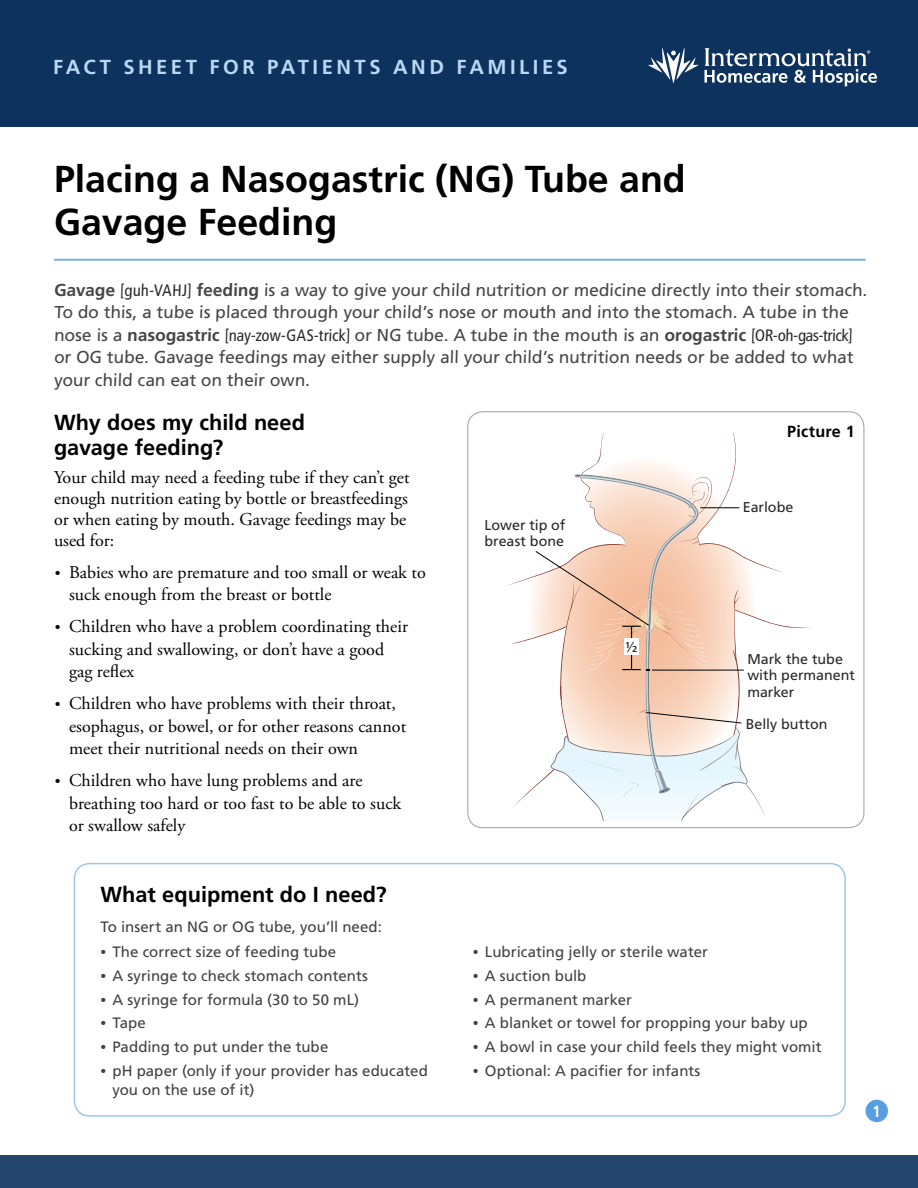
<style>
.page{position:relative;width:918px;height:1188px;background:#fff}
.page>*{position:absolute;margin:0;border:0;box-sizing:border-box;transform-origin:0 0}
.Title__h1{font:700 37.5px/43.5px "Frutiger LT Std";color:#000}
.Level_1{font:700 21.75px/24.8px "Frutiger LT Std";color:#000}
.t1{font:700 20.25px "Frutiger LT Std";letter-spacing:.17em;color:#bad7f3}
.Main_tight_1{font:18px/22.5px "Adobe Garamond Pro";color:#000}
.Opening_paragraph{font:17.25px/22.5px "Frutiger LT Std";letter-spacing:-.015em;color:#464547}
.Opening_paragraph-2{font:condensed 16.5px "Frutiger LT Std";color:#292829}
.Title__h1-2{font:700 16.2px "Frutiger LT Std";letter-spacing:.02em;color:#000}
.t2{font:700 condensed 16.2px "Frutiger LT Std";color:#fff}
.Main_table{font:15px/19.2px "Frutiger LT Std";letter-spacing:.005em;color:#414042}
.Illustration_labels{font:14.25px/16.5px "Frutiger LT Std";color:#292829}
.s1{font-weight:700}
.s2{font-stretch:condensed;font-size:16.5px;color:#292829}
.s3{font-stretch:normal;font-size:17.25px;color:#464547}
.s4{font-weight:700;font-stretch:normal;font-size:17.25px;color:#464547}
.s5{font-size:15px}
.s6{font-family:"Adobe Garamond Pro"}
</style>
<div class="page">
<div style="left:866px;top:1100px;width:22px;height:22px;background:#589ee3;border-radius:50%"></div>
<div style="left:0;top:0;width:918px;height:127px;background:#0d325e"></div>
<div style="left:0;top:1156px;width:918px;height:32px;background:#25476e"></div>
<svg style="left:648px;top:48px;width:50px;height:35px"></svg>
<svg style="left:704px;top:48px;width:173px;height:38px"></svg>
<hr style="left:54px;top:259px;width:812px;height:2px;background:#6baae6">
<div style="left:74px;top:863px;width:772px;height:254px;border:2px solid #9cc6ee;border-radius:15px"></div>
<svg style="left:507px;top:433px;width:304px;height:388px"></svg>
<hr style="left:631px;top:626px;width:1px;height:43px;background:#000">
<div style="left:624px;top:638px;width:15px;height:16px;background:#fff"></div>
<hr style="left:700px;top:507px;width:39px;height:1px;background:#000">
<hr style="left:652px;top:670px;width:92px;height:1px;background:#000">
<p class="t1" style="left:53px;top:55px;width:516px">FACT SHEET FOR PATIENTS AND FAMILIES</p>
<p class="Title__h1" style="left:54px;top:157px;width:633px">Placing a Nasogastric (NG) Tube and<br>Gavage Feeding</p>
<p class="Opening_paragraph" style="left:54px;top:278px;width:816px"><span class="s1">Gavage</span> <span class="s2">[guh-VAHJ]</span> <span class="s1">feeding</span> is a way to give your child nutrition or medicine directly into their stomach.<br>To do this, a tube is placed through your child’s nose or mouth and into the stomach. A tube in the</p>
<p class="Opening_paragraph-2" style="left:54px;top:325px;width:801px"><span class="s3">nose is a</span> <span class="s4">nasogastric</span> [nay-zow-GAS-trick] <span class="s3">or NG tube. A tube in the mouth is an</span> <span class="s4">orogastric</span> [OR-oh-gas-trick]</p>
<p class="Opening_paragraph" style="left:54px;top:346px;width:802px">or OG tube. Gavage feedings may either supply all your child’s nutrition needs or be added to what your child can eat on their own.</p>
<p class="Level_1" style="left:54px;top:410px;width:253px">Why does my child need gavage feeding?</p>
<p class="Main_tight_1" style="left:54px;top:468px;width:357px;line-height:21px">Your child may need a feeding tube if they can’t get enough nutrition eating by bottle or breastfeedings or when eating by mouth. Gavage feedings may be used for:</p>
<p class="Main_tight_1" style="left:69px;top:562px;width:358px;text-indent:-14px"><span class="s5">•</span> Babies who are premature and too small or weak to suck enough from the breast or bottle</p>
<p class="Main_tight_1" style="left:69px;top:616px;width:341px;text-indent:-14px"><span class="s5">•</span> Children who have a problem coordinating their sucking and swallowing, or don’t have a good gag reflex</p>
<p class="Main_tight_1" style="left:69px;top:693px;width:339px;text-indent:-14px"><span class="s5">•</span> Children who have problems with their throat, esophagus, or bowel, or for other reasons cannot meet their nutritional needs on their own</p>
<p class="Main_tight_1" style="left:69px;top:770px;width:334px;text-indent:-14px"><span class="s5">•</span> Children who have lung problems and are breathing too hard or too fast to be able to suck or swallow safely</p>
<p class="Level_1" style="left:100px;top:882px;width:288px">What equipment do I need?</p>
<p class="Main_table" style="left:100px;top:917px;width:283px">To insert an NG or OG tube, you’ll need:</p>
<p class="Main_table" style="left:100px;top:943px;width:237px"><span class="s6">•</span> The correct size of feeding tube</p>
<p class="Main_table" style="left:100px;top:966px;width:269px"><span class="s6">•</span> A syringe to check stomach contents</p>
<p class="Main_table" style="left:100px;top:990px;width:260px"><span class="s6">•</span> A syringe for formula (30 to 50 mL)</p>
<p class="Main_table" style="left:100px;top:1014px;width:47px"><span class="s6">•</span> Tape</p>
<p class="Main_table" style="left:100px;top:1037px;width:229px"><span class="s6">•</span> Padding to put under the tube</p>
<p class="Main_table" style="left:112px;top:1061px;width:317px;text-indent:-12px"><span class="s6">•</span> pH paper (only if your provider has educated you on the use of it)</p>
<p class="Illustration_labels" style="left:485px;top:517px;width:82px;line-height:15.8px">Lower tip of breast bone</p>
<p class="Illustration_labels" style="left:626px;top:639px;width:13px">1/2</p>
<p class="Title__h1-2" style="left:787px;top:422px;width:69px">Picture 1</p>
<p class="Illustration_labels" style="left:743px;top:498px;width:52px">Earlobe</p>
<p class="Illustration_labels" style="left:747px;top:651px;width:109px">Mark the tube with permanent marker</p>
<p class="Illustration_labels" style="left:746px;top:716px;width:83px">Belly button</p>
<p class="Main_table" style="left:473px;top:943px;width:237px"><span class="s6">•</span> Lubricating jelly or sterile water</p>
<p class="Main_table" style="left:473px;top:966px;width:115px"><span class="s6">•</span> A suction bulb</p>
<p class="Main_table" style="left:473px;top:990px;width:161px"><span class="s6">•</span> A permanent marker</p>
<p class="Main_table" style="left:473px;top:1014px;width:336px"><span class="s6">•</span> A blanket or towel for propping your baby up</p>
<p class="Main_table" style="left:473px;top:1037px;width:350px"><span class="s6">•</span> A bowl in case your child feels they might vomit</p>
<p class="Main_table" style="left:473px;top:1061px;width:229px"><span class="s6">•</span> Optional: A pacifier for infants</p>
<p class="t2" style="left:873px;top:1101px;width:10px">1</p>
</div>
